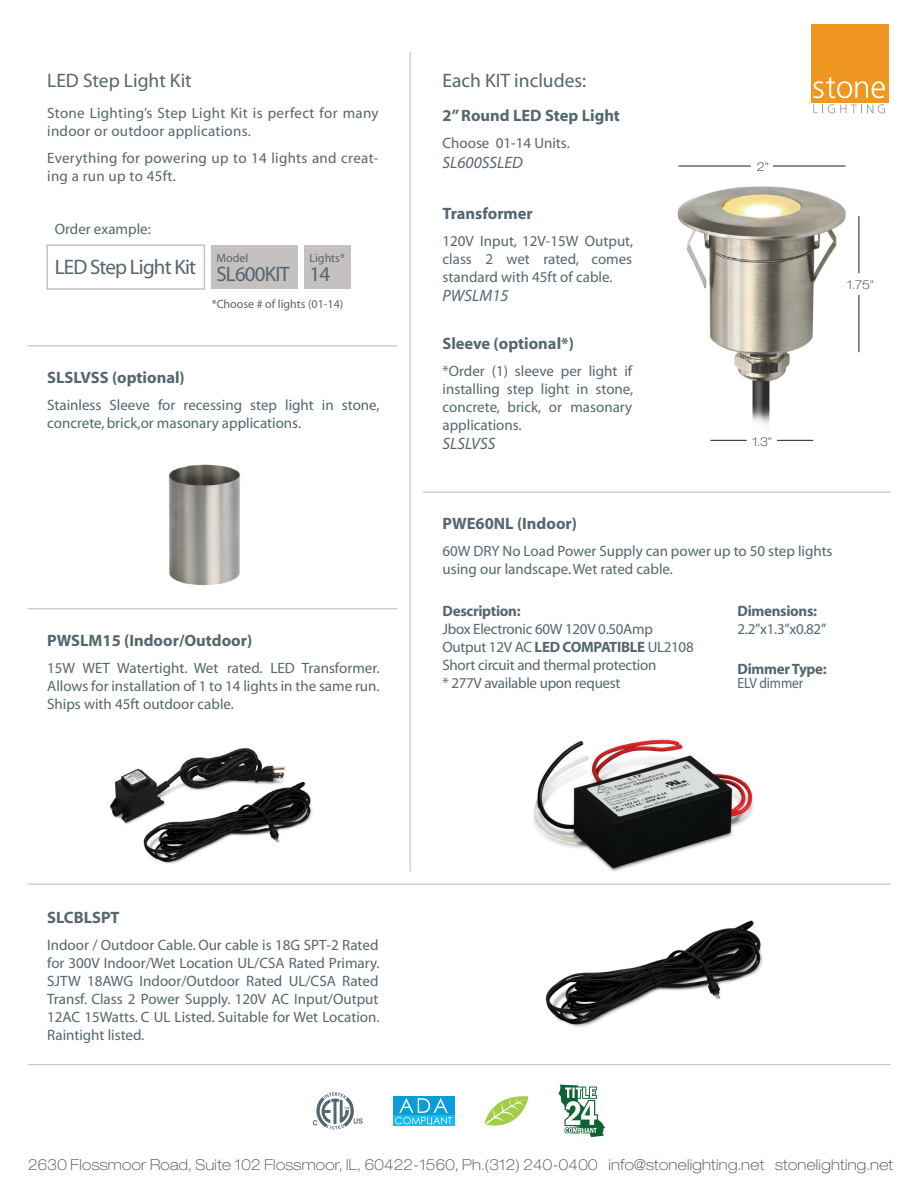
<style>
.page{position:relative;width:918px;height:1188px;background:#fff}
.page>*{position:absolute;margin:0;border:0;box-sizing:border-box;transform-origin:0 0}
.t1{font:21px "Myriad";letter-spacing:-.04em;color:#54666f}
.t2{font:19.5px "Myriad";color:#54666f}
.t3{font:700 16.5px "Myriad";color:#54666f}
.t4{font:italic 16.5px "Myriad";color:#54666f}
.t5{font:15px/18px "Myriad";color:#54666f;text-align:justify}
.t6{font:15px/18px "Myriad";letter-spacing:.02em;color:#54666f}
.t7{font:15px/18px "Myriad";letter-spacing:-.02em;color:#54666f}
.t8{font:100 expanded 15px "Helvetica Neue LT Std";letter-spacing:.02em;color:#3f484b}
.t9{font:700 15px "Myriad";letter-spacing:-.02em;color:#54666f}
.t10{font:15px "Myriad";color:#54666f;scale:.9 1}
.t11{font:12px "Myriad";color:#54666f}
.t12{font:100 expanded 12px "Helvetica Neue LT Std";color:#231f20}
.s1{font-weight:700}
</style>
<div class="page">
<svg style="left:313px;top:1092px;width:50px;height:38px"></svg>
<svg style="left:484px;top:1096px;width:44px;height:30px"></svg>
<svg style="left:559px;top:1085px;width:46px;height:53px"></svg>
<div style="left:393px;top:1096px;width:61px;height:18px;background:#0c9cd8"></div>
<svg style="left:393px;top:1115px;width:61px;height:11px"></svg>
<svg style="left:395px;top:1098px;width:57px;height:26px"></svg>
<svg style="left:813px;top:104px;width:72px;height:9px"></svg>
<div style="left:811px;top:24px;width:78px;height:78px;background:#ef9720"></div>
<svg style="left:813px;top:77px;width:72px;height:21px"></svg>
<img style="left:533px;top:739px;width:221px;height:133px">
<img style="left:110px;top:748px;width:202px;height:116px">
<img style="left:545px;top:920px;width:218px;height:107px">
<img style="left:168px;top:464px;width:72px;height:122px">
<hr style="left:27px;top:884px;width:864px;height:1px;background:#bbbdbf">
<hr style="left:27px;top:1064px;width:864px;height:1px;background:#bbbdbf">
<div style="left:46px;top:244px;width:159px;height:46px;border:2px solid #c4c1c0"></div>
<div style="left:212px;top:245px;width:86px;height:44px;background:#c4c1c0"></div>
<div style="left:305px;top:245px;width:46px;height:44px;background:#c4c1c0"></div>
<hr style="left:410px;top:52px;width:1px;height:819px;background:#bbbdbf">
<hr style="left:27px;top:608px;width:370px;height:1px;background:#bbbdbf">
<hr style="left:27px;top:345px;width:370px;height:1px;background:#bbbdbf">
<hr style="left:423px;top:492px;width:468px;height:1px;background:#bbbdbf">
<img style="left:677px;top:186px;width:169px;height:239px">
<hr style="left:678px;top:166px;width:73px;height:1px;background:#231f20">
<hr style="left:773px;top:166px;width:72px;height:1px;background:#231f20">
<hr style="left:710px;top:440px;width:37px;height:1px;background:#231f20">
<hr style="left:777px;top:440px;width:36px;height:1px;background:#231f20">
<hr style="left:859px;top:295px;width:1px;height:57px;background:#231f20">
<hr style="left:859px;top:216px;width:1px;height:57px;background:#231f20">
<h2 class="t2" style="left:47px;top:70px;width:146px">LED Step Light Kit</h2>
<p class="t6" style="left:47px;top:104px;width:333px">Stone Lighting’s Step Light Kit is perfect for many indoor or outdoor applications.</p>
<p class="t6" style="left:47px;top:149px;width:333px">Everything for powering up to 14 lights and creat&shy;ing a run up to 45ft.</p>
<p class="t5" style="left:55px;top:221px;width:98px">Order example:</p>
<h1 class="t1" style="left:55px;top:257px;width:143px">LED Step Light Kit</h1>
<p class="t11" style="left:216px;top:252px;width:33px">Model</p>
<p class="t11" style="left:310px;top:252px;width:37px">Lights*</p>
<h1 class="t1" style="left:216px;top:264px;width:115px">SL600KIT 14</h1>
<p class="t11" style="left:212px;top:298px;width:133px">*Choose # of lights (01-14)</p>
<p class="t3" style="left:47px;top:369px;width:139px">SLSLVSS (optional)</p>
<p class="t5" style="left:47px;top:397px;width:334px">Stainless Sleeve for recessing step light in stone, concrete, brick,or masonary applications.</p>
<p class="t3" style="left:47px;top:632px;width:207px">PWSLM15 (Indoor/Outdoor)</p>
<p class="t5" style="left:47px;top:660px;width:334px">15W WET Watertight. Wet rated. LED Transformer.<br>Allows for installation of 1 to 14 lights in the same run.<br>Ships with 45ft outdoor cable.</p>
<h2 class="t2" style="left:443px;top:70px;width:145px">Each KIT includes:</h2>
<p class="t3" style="left:443px;top:107px;width:179px">2” Round LED Step Light</p>
<p class="t5" style="left:443px;top:134px;width:129px">Choose 01-14 Units.</p>
<p class="t4" style="left:443px;top:154px;width:82px">SL600SSLED</p>
<p class="t12" style="left:757px;top:159px;width:13px">2”</p>
<p class="t3" style="left:443px;top:205px;width:92px">Transformer</p>
<p class="t5" style="left:443px;top:232px;width:192px">120V Input, 12V-15W Output, class 2 wet rated, comes standard with 45ft of cable.</p>
<p class="t4" style="left:443px;top:288px;width:68px">PWSLM15</p>
<p class="t3" style="left:443px;top:335px;width:133px">Sleeve (optional*)</p>
<p class="t5" style="left:443px;top:362px;width:192px">*Order (1) sleeve per light if installing step light in stone, concrete, brick, or masonary applications.</p>
<p class="t4" style="left:443px;top:436px;width:55px">SLSLVSS</p>
<p class="t12" style="left:752px;top:434px;width:21px">1.3”</p>
<p class="t12" style="left:847px;top:278px;width:28px">1.75”</p>
<p class="t3" style="left:443px;top:515px;width:136px">PWE60NL (Indoor)</p>
<p class="t5" style="left:443px;top:543px;width:392px">60W DRY No Load Power Supply can power up to 50 step lights using our landscape. Wet rated cable.</p>
<p class="t9" style="left:443px;top:603px;width:80px">Description:</p>
<p class="t7" style="left:443px;top:621px;width:253px">Jbox Electronic 60W 120V 0.50Amp Output 12V AC <span class="s1">LED COMPATIBLE</span> UL2108<br>Short circuit and thermal protection<br>* 277V available upon request</p>
<p class="t9" style="left:738px;top:603px;width:81px">Dimensions:</p>
<p class="t5" style="left:738px;top:621px;width:90px">2.2”x1.3”x0.82”</p>
<p class="t9" style="left:738px;top:661px;width:91px">Dimmer Type:</p>
<p class="t10" style="left:738px;top:676px;width:74px">ELV dimmer</p>
<p class="t3" style="left:47px;top:909px;width:74px">SLCBLSPT</p>
<p class="t5" style="left:47px;top:937px;width:334px">Indoor / Outdoor Cable. Our cable is 18G SPT-2 Rated for 300V Indoor/Wet Location UL/CSA Rated Primary.<br>SJTW 18AWG Indoor/Outdoor Rated UL/CSA Rated Transf. Class 2 Power Supply. 120V AC Input/Output 12AC 15Watts. C UL Listed. Suitable for Wet Location.<br>Raintight listed.</p>
<p class="t8" style="left:28px;top:1155px;width:866px">2630 Flossmoor Road, Suite 102 Flossmoor, IL, 60422-1560, Ph.(312) 240-0400 info@stonelighting.net stonelighting.net</p>
</div>
